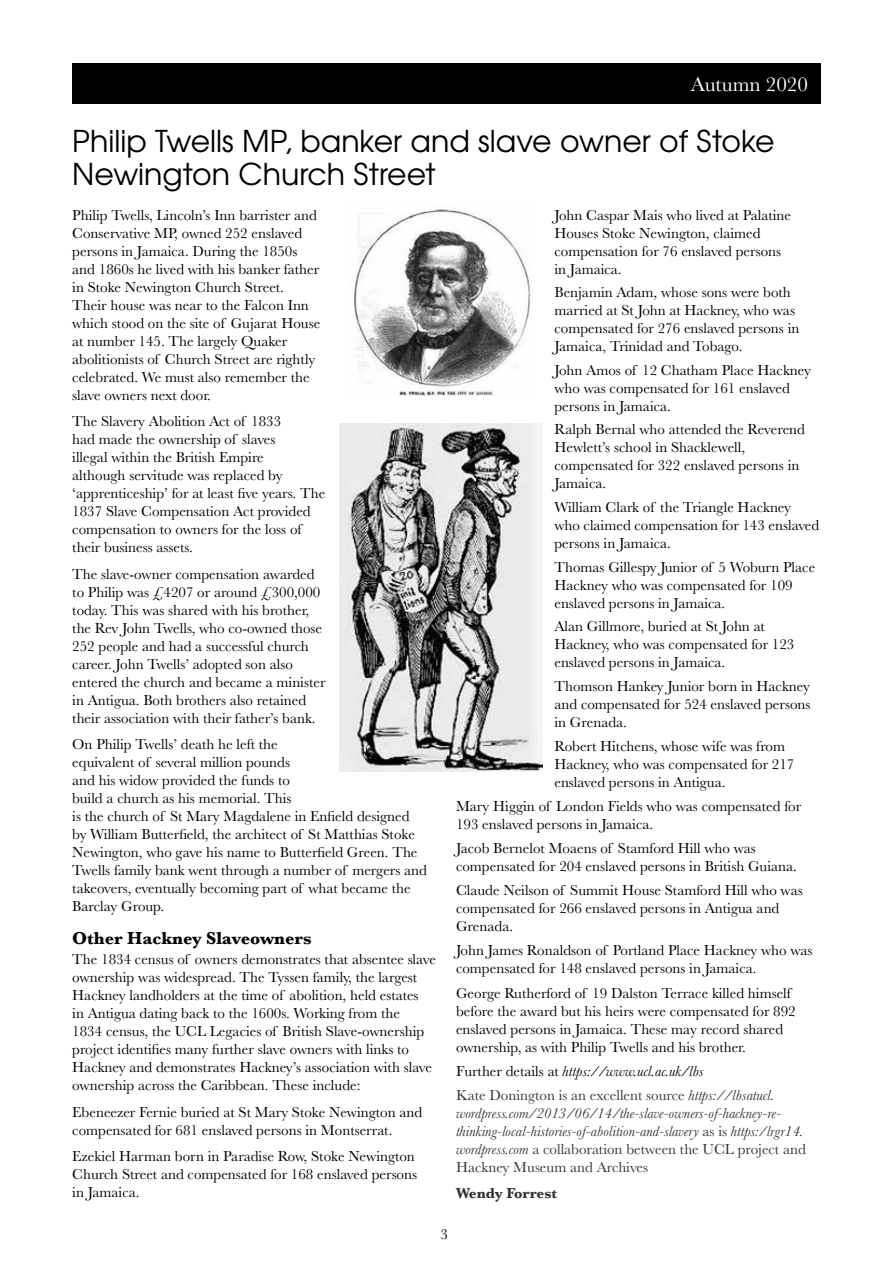
<style>
.page{position:relative;width:893px;height:1263px;background:#fff}
.page>*{position:absolute;margin:0;border:0;box-sizing:border-box;transform-origin:0 0}
.t1{font:30px/33px "Te X Gyre Adventor";color:#000}
.t2{font:21px "Baskerville";color:#fff}
.t3{font:700 18px "Baskerville";color:#000}
.t4{font:15px/18px "Baskerville";color:#000}
.t5{font:italic 15px/18px "Baskerville";color:#333}
.t6{font:15px/24.2px "Baskerville";color:#333}
.t7{font:700 15px "Baskerville";color:#333}
.s1{color:#000}
.s2{font-style:italic;color:#000}
.s3{font-style:italic}
.s4{font-style:normal}
</style>
<div class="page">
<div style="left:72px;top:64px;width:749px;height:40px;background:#000"></div>
<img style="left:353px;top:208px;width:178px;height:187px">
<img style="left:339px;top:423px;width:204px;height:348px">
<h2 class="t2" style="left:691px;top:71px;width:119px">Autumn 2020</h2>
<h1 class="t1" style="left:72px;top:122px;width:704px">Philip Twells MP, banker and slave owner of Stoke<br>Newington Church Street</h1>
<p class="t4" style="left:72px;top:206px;width:249px">Philip Twells, Lincoln’s Inn barrister and Conservative MP, owned 252 enslaved persons in Jamaica. During the 1850s and 1860s he lived with his banker father in Stoke Newington Church Street.<br>Their house was near to the Falcon Inn which stood on the site of Gujarat House at number 145. The largely Quaker abolitionists of Church Street are rightly celebrated. We must also remember the slave owners next door.</p>
<p class="t4" style="left:72px;top:413px;width:254px">The Slavery Abolition Act of 1833<br>had made the ownership of slaves<br>illegal within the British Empire<br>although servitude was replaced by ‘apprenticeship’ for at least five years. The 1837 Slave Compensation Act provided compensation to owners for the loss of their business assets.</p>
<p class="t4" style="left:72px;top:565px;width:255px">The slave-owner compensation awarded to Philip was £4207 or around £300,000 today. This was shared with his brother, the Rev John Twells, who co-owned those 252 people and had a successful church career. John Twells’ adopted son also entered the church and became a minister in Antigua. Both brothers also retained their association with their father’s bank.</p>
<p class="t4" style="left:72px;top:736px;width:356px">On Philip Twells’ death he left the<br>equivalent of several million pounds<br>and his widow provided the funds to<br>build a church as his memorial. This<br>is the church of St Mary Magdalene in Enfield designed by William Butterfield, the architect of St Matthias Stoke Newington, who gave his name to Butterfield Green. The Twells family bank went through a number of mergers and takeovers, eventually becoming part of what became the Barclay Group.</p>
<p class="t3" style="left:72px;top:926px;width:241px">Other Hackney Slaveowners</p>
<p class="t4" style="left:72px;top:951px;width:365px">The 1834 census of owners demonstrates that absentee slave ownership was widespread. The Tyssen family, the largest Hackney landholders at the time of abolition, held estates<br>in Antigua dating back to the 1600s. Working from the<br>1834 census, the UCL Legacies of British Slave-ownership project identifies many further slave owners with links to Hackney and demonstrates Hackney’s association with slave ownership across the Caribbean. These include:</p>
<p class="t4" style="left:72px;top:1103px;width:351px">Ebeneezer Fernie buried at St Mary Stoke Newington and compensated for 681 enslaved persons in Montserrat.</p>
<p class="t4" style="left:72px;top:1148px;width:346px">Ezekiel Harman born in Paradise Row, Stoke Newington<br>Church Street and compensated for 168 enslaved persons in Jamaica.</p>
<p class="t4" style="left:554px;top:206px;width:238px">John Caspar Mais who lived at Palatine<br>Houses Stoke Newington, claimed compensation for 76 enslaved persons in Jamaica.</p>
<p class="t4" style="left:554px;top:284px;width:246px">Benjamin Adam, whose sons were both married at St John at Hackney, who was compensated for 276 enslaved persons in Jamaica, Trinidad and Tobago.</p>
<p class="t4" style="left:554px;top:361px;width:258px">John Amos of 12 Chatham Place Hackney who was compensated for 161 enslaved persons in Jamaica.</p>
<p class="t4" style="left:554px;top:421px;width:252px">Ralph Bernal who attended the Reverend<br>Hewlett’s school in Shacklewell, compensated for 322 enslaved persons in<br>Jamaica.</p>
<p class="t4" style="left:554px;top:498px;width:266px">William Clark of the Triangle Hackney who claimed compensation for 143 enslaved persons in Jamaica.</p>
<p class="t4" style="left:554px;top:558px;width:262px">Thomas Gillespy Junior of 5 Woburn Place<br>Hackney who was compensated for 109 enslaved persons in Jamaica.</p>
<p class="t4" style="left:554px;top:617px;width:242px">Alan Gillmore, buried at St John at<br>Hackney, who was compensated for 123 enslaved persons in Jamaica.</p>
<p class="t4" style="left:554px;top:677px;width:258px;text-align:justify">Thomson Hankey Junior born in Hackney and compensated for 524 enslaved persons in Grenada.</p>
<p class="t4" style="left:554px;top:737px;width:242px">Robert Hitchens, whose wife was from<br>Hackney, who was compensated for 217 enslaved persons in Antigua.</p>
<p class="t4" style="left:456px;top:797px;width:347px">Mary Higgin of London Fields who was compensated for<br>193 enslaved persons in Jamaica.</p>
<p class="t4" style="left:456px;top:839px;width:342px">Jacob Bernelot Moaens of Stamford Hill who was compensated for 204 enslaved persons in British Guiana.</p>
<p class="t4" style="left:456px;top:882px;width:348px">Claude Neilson of Summit House Stamford Hill who was compensated for 266 enslaved persons in Antigua and<br>Grenada.</p>
<p class="t4" style="left:456px;top:942px;width:358px">John James Ronaldson of Portland Place Hackney who was compensated for 148 enslaved persons in Jamaica.</p>
<p class="t4" style="left:456px;top:984px;width:341px">George Rutherford of 19 Dalston Terrace killed himself before the award but his heirs were compensated for 892 enslaved persons in Jamaica. These may record shared ownership, as with Philip Twells and his brother.</p>
<p class="t6" style="left:456px;top:1059px;width:320px"><span class="s1">Further details at</span> <span class="s2">https://www.ucl.ac.uk/lbs<br></span>Kate Donington is an excellent source <span class="s3">https://lbsatucl.</span></p>
<p class="t5" style="left:456px;top:1104px;width:351px">wordpress.com/2013/06/14/the-slave-owners-of-hackney-re&shy;thinking-local-histories-of-abolition-and-slavery <span class="s4">as is</span> https:/lrgr14. wordpress.com <span class="s4">a collaboration between the UCL project and Hackney Museum and Archives</span></p>
<p class="t7" style="left:456px;top:1183px;width:102px">Wendy Forrest</p>
<p class="t4" style="left:441px;top:1225px;width:9px">3</p>
</div>
